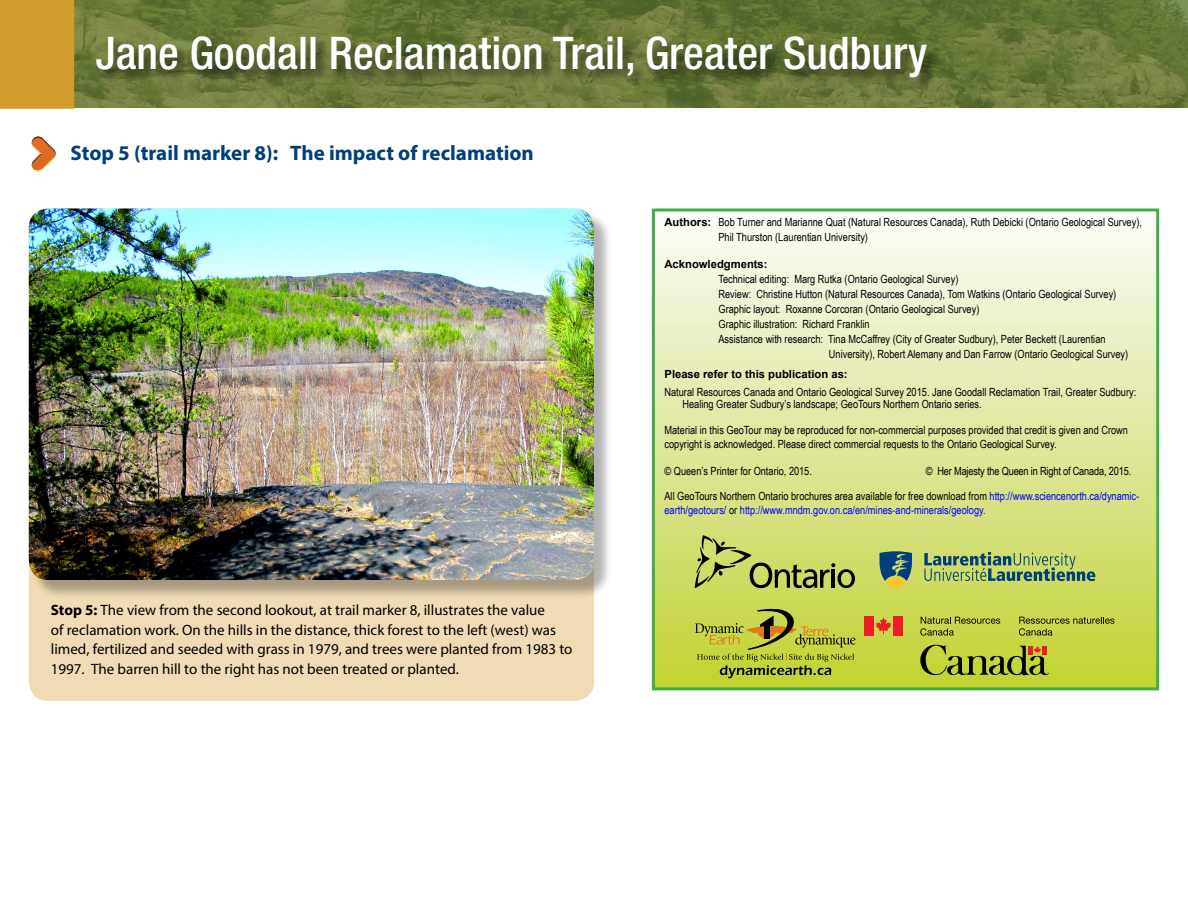
<style>
.page{position:relative;width:1188px;height:918px;background:#fff}
.page>*{position:absolute;margin:0;border:0;box-sizing:border-box;transform-origin:0 0}
.t1{font:500 condensed 45px "Helvetica Neue LT Std";color:#fff}
.t2{font:700 21px "Myriad Pro";color:#003e7e}
.t3{font:15px/19.5px "Myriad Pro";color:#000}
.t4{font:11.25px/15px "Arial Narrow";color:#000}
.t5{font:11.25px/13.5px "Arial Narrow";color:#00f}
.t6{font:700 11.25px "Arial";color:#000}
.s1{font-weight:700}
.s2{font-family:"Arial";font-weight:700}
.s3{color:#000}
.s4{color:#000203}
</style>
<div class="page">
<img style="left:74px;top:0;width:1114px;height:108px">
<div style="left:0;top:0;width:74px;height:109px;background:#d29c2a"></div>
<div style="left:95px;top:36px;width:846px;height:57px;background:#000;opacity:.6"></div>
<svg style="left:32px;top:136px;width:24px;height:36px"></svg>
<div style="left:29px;top:552px;width:565px;height:149px;background:#efdcb4;border-radius:20px"></div>
<div style="left:31px;top:211px;width:582px;height:388px;background:#000;opacity:.3"></div>
<img style="left:29px;top:208px;width:565px;height:372px">
<div style="left:653px;top:210px;width:505px;height:479px;background:linear-gradient(to bottom,#fcfcfc,#c1d233)"></div>
<div style="left:652px;top:208px;width:507px;height:482px;border:3px solid #41ad49"></div>
<svg style="left:924px;top:552px;width:171px;height:29px;background:#8eaa6f"></svg>
<svg style="left:880px;top:551px;width:32px;height:38px"></svg>
<div style="left:864px;top:616px;width:10px;height:20px;background:#ed1d24"></div>
<svg style="left:876px;top:618px;width:15px;height:16px"></svg>
<div style="left:893px;top:616px;width:10px;height:20px;background:#ed1d24"></div>
<svg style="left:920px;top:617px;width:194px;height:61px;background:#aeba39"></svg>
<svg style="left:695px;top:609px;width:161px;height:69px;background:#aeb738"></svg>
<svg style="left:695px;top:535px;width:160px;height:53px;background:#aeb859"></svg>
<h1 class="t1" style="left:96px;top:26px;width:833px">Jane Goodall Reclamation Trail, Greater Sudbury</h1>
<h3 class="t2" style="left:71px;top:140px;width:465px">Stop 5 (trail marker 8): The impact of reclamation</h3>
<p class="t3" style="left:51px;top:600px;width:523px"><span class="s1">Stop 5:</span> The view from the second lookout, at trail marker 8, illustrates the value<br>of reclamation work. On the hills in the distance, thick forest to the left (west) was limed, fertilized and seeded with grass in 1979, and trees were planted from 1983 to 1997. The barren hill to the right has not been treated or planted.</p>
<p class="t4" style="left:718px;top:214px;width:425px;text-indent:-54px"><span class="s2">Authors:</span> Bob Turner and Marianne Quat (Natural Resources Canada), Ruth Debicki (Ontario Geological Survey),<br>Phil Thurston (Laurentian University)</p>
<p class="t6" style="left:664px;top:257px;width:105px">Acknowledgments:</p>
<p class="t4" style="left:718px;top:271px;width:241px">Technical editing: Marg Rutka (Ontario Geological Survey)</p>
<p class="t4" style="left:718px;top:286px;width:399px">Review: Christine Hutton (Natural Resources Canada), Tom Watkins (Ontario Geological Survey)</p>
<p class="t4" style="left:718px;top:301px;width:262px">Graphic layout: Roxanne Corcoran (Ontario Geological Survey)</p>
<p class="t4" style="left:718px;top:316px;width:153px">Graphic illustration: Richard Franklin</p>
<p class="t4" style="left:718px;top:331px;width:389px">Assistance with research: Tina McCaffrey (City of Greater Sudbury), Peter Beckett (Laurentian</p>
<p class="t4" style="left:829px;top:346px;width:301px">University), Robert Alemany and Dan Farrow (Ontario Geological Survey)</p>
<p class="t4" style="left:664px;top:365px;width:473px;line-height:17.2px"><span class="s2">Please refer to this publication as:<br></span>Natural Resources Canada and Ontario Geological Survey 2015. Jane Goodall Reclamation Trail, Greater Sudbury:</p>
<p class="t4" style="left:682px;top:396px;width:301px">Healing Greater Sudbury’s landscape; GeoTours Northern Ontario series.</p>
<p class="t4" style="left:664px;top:423px;width:465px;line-height:13.5px">Material in this GeoTour may be reproduced for non-commercial purposes provided that credit is given and Crown copyright is acknowledged. Please direct commercial requests to the Ontario Geological Survey.</p>
<p class="t4" style="left:664px;top:463px;width:149px">© Queen’s Printer for Ontario, 2015.</p>
<p class="t4" style="left:926px;top:463px;width:207px">© Her Majesty the Queen in Right of Canada, 2015.</p>
<p class="t5" style="left:664px;top:489px;width:476px"><span class="s3">All GeoTours Northern Ontario brochures area available for free download from</span> http://www.sciencenorth.ca/dynamic&shy;earth/geotours/ <span class="s4">or</span> http://www.mndm.gov.on.ca/en/mines-and-minerals/geology.</p>
</div>
